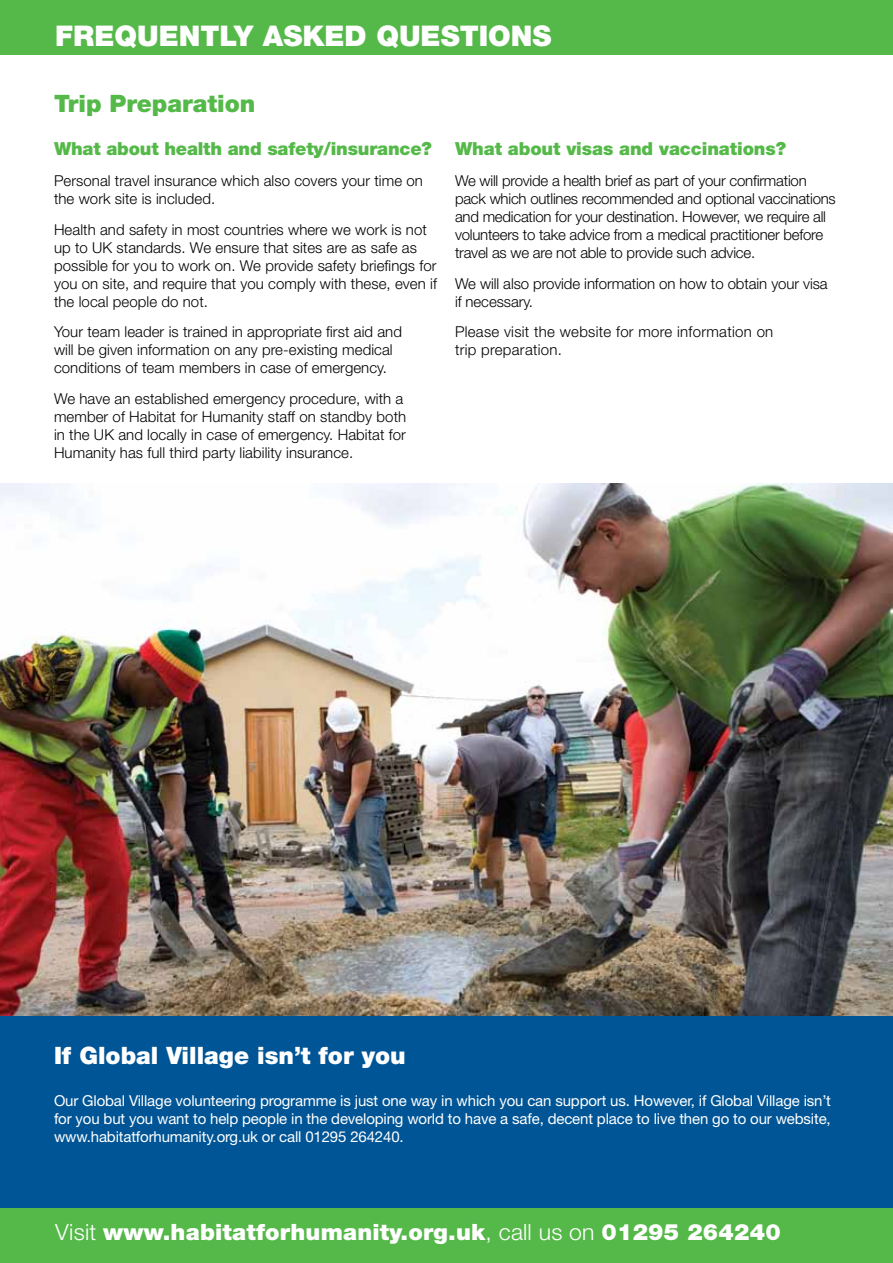
<style>
.page{position:relative;width:893px;height:1263px;background:#fff}
.page>*{position:absolute;margin:0;border:0;box-sizing:border-box;transform-origin:0 0}
.t1{font:900 28.5px "Helvetica Neue";color:#fff}
.t2{font:900 24px "Helvetica Neue";color:#fff}
.t3{font:900 24px "Helvetica Neue";color:#54b948}
.t4{font:900 22.5px "Helvetica Neue";letter-spacing:.01em;color:#fff}
.t5{font:900 18px "Helvetica Neue";letter-spacing:-.01em;color:#54b948}
.t6{font:300 15px/18px "Helvetica Neue";letter-spacing:.005em;color:#000}
.t7{font:300 15px/18px "Helvetica Neue";letter-spacing:-.015em;color:#000}
.t8{font:15px/18px "Helvetica Neue";letter-spacing:-.01em;color:#fff;text-align:justify}
.t9{font:900 13.5px "Helvetica Neue";letter-spacing:.01em;color:#fff}
.s1{font-weight:300}
</style>
<div class="page">
<div style="left:0;top:1015px;width:893px;height:200px;background:#005596"></div>
<div style="left:0;top:1209px;width:893px;height:54px;background:#54b948"></div>
<div style="left:0;top:0;width:893px;height:54px;background:#54b948"></div>
<img style="left:0;top:483px;width:893px;height:532px">
<h1 class="t1" style="left:55px;top:19px;width:39px">Frequently</h1>
<h1 class="t1" style="left:263px;top:19px;width:43px">Asked</h1>
<h1 class="t1" style="left:376px;top:19px;width:43px">Questions</h1>
<h2 class="t3" style="left:54px;top:89px;width:203px">Trip Preparation</h2>
<p class="t5" style="left:54px;top:138px;width:379px">What about health and safety/insurance?</p>
<p class="t6" style="left:54px;top:171px;width:370px">Personal travel insurance which also covers your time on the work site is included.</p>
<p class="t6" style="left:54px;top:220px;width:384px">Health and safety in most countries where we work is not up to UK standards. We ensure that sites are as safe as possible for you to work on. We provide safety briefings for you on site, and require that you comply with these, even if the local people do not.</p>
<p class="t6" style="left:54px;top:323px;width:350px">Your team leader is trained in appropriate first aid and will be given information on any pre-existing medical conditions of team members in case of emergency.</p>
<p class="t6" style="left:54px;top:389px;width:354px">We have an established emergency procedure, with a member of Habitat for Humanity staff on standby both in the UK and locally in case of emergency. Habitat for Humanity has full third party liability insurance.</p>
<p class="t5" style="left:455px;top:138px;width:333px">What about visas and vaccinations?</p>
<p class="t7" style="left:455px;top:171px;width:382px">We will provide a health brief as part of your confirmation pack which outlines recommended and optional vaccinations and medication for your destination. However, we require all volunteers to take advice from a medical practitioner before travel as we are not able to provide such advice.</p>
<p class="t6" style="left:455px;top:274px;width:374px">We will also provide information on how to obtain your visa if necessary.</p>
<p class="t6" style="left:455px;top:323px;width:320px">Please visit the website for more information on trip preparation.</p>
<h2 class="t2" style="left:54px;top:1041px;width:353px">If Global Village isn’t for you</h2>
<p class="t8" style="left:54px;top:1091px;width:778px">Our Global Village volunteering programme is just one way in which you can support us. However, if Global Village isn’t for you but you want to help people in the developing world to have a safe, decent place to live then go to our website, www.habitatforhumanity.org.uk or call 01295 264240.</p>
<h3 class="t4" style="left:55px;top:1218px;width:727px"><span class="s1">Visit</span> www.habitatforhumanity.org.uk<span class="s1">, call us on</span> 01295 264240</h3>
<p class="t9" style="left:55px;top:1227px;width:770px"><span class="s1">Visit</span> www.habitatforhumanity.org.uk<span class="s1">, call us on</span> 01295 264240 <span class="s1">or email</span> GlobalVillage@habitatforhumanity.org.</p>
</div>
